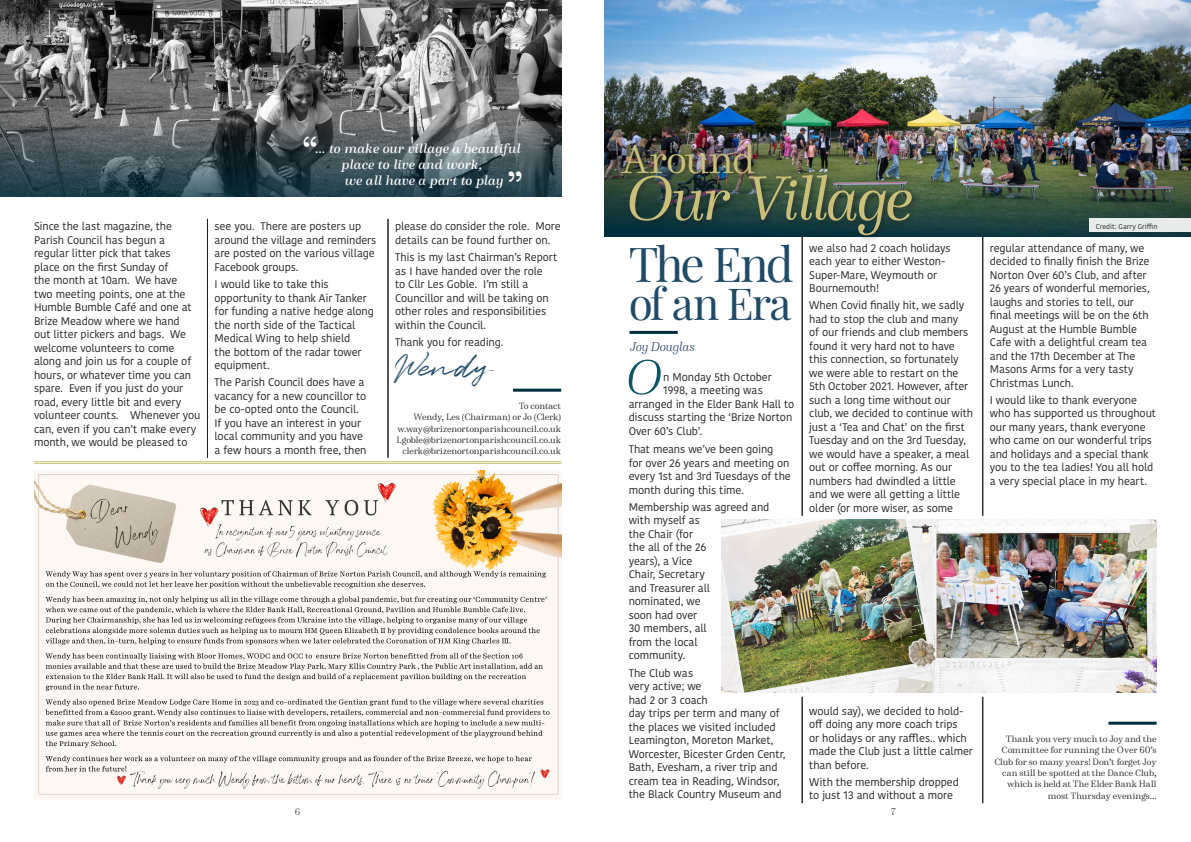
<style>
.page{position:relative;width:1191px;height:842px;background:#fff}
.page>*{position:absolute;margin:0;border:0;box-sizing:border-box;transform-origin:0 0}
.t1{font:italic 65.1px "Winslow";letter-spacing:-.055em;color:#c9bf78}
.Drop_Cap{font:italic 300 51.1px "Winslow";color:#0d546a}
.Columns{font:48px "Playfair Display";letter-spacing:-.065em;color:#214a67}
.Columns-2{font:44px "Playfair Display";letter-spacing:-.04em;color:#214a67}
.t2{font:41.9px "Winslow";letter-spacing:-.035em;color:#c9bf78}
.Body_text{font:34px "Quentin";letter-spacing:-.02em;color:#214a67}
.Body_text-2{font:700 31.2px "Winslow";color:#fff}
.Body_text-3{font:italic 600 14px/16px "Winslow";letter-spacing:-.005em;color:#fff}
.t3{font:italic 300 13.5px "Winslow";letter-spacing:-.03em;color:#233e64}
.Body_text-4{font:11px/13.5px "Kohinoor Devanagari";letter-spacing:-.01em;color:#231f20}
.Drop_Cap-2{font:11px "Kohinoor Devanagari";letter-spacing:-.01em;color:#231f20}
.t4{font:300 10px "Winslow";color:#231f20}
.Body_text-5{font:9.5px/11.4px "Winslow";color:#231f20;text-align:right}
.Body_text-6{font:7px "Kohinoor Devanagari";letter-spacing:.01em;color:#231f20}
</style>
<div class="page">
<hr style="left:513px;top:389px;width:48px;height:3px;background:#002e3e">
<hr style="left:1108px;top:722px;width:48px;height:3px;background:#002e3e">
<hr style="left:207px;top:219px;width:1px;height:239px;background:#231f20">
<hr style="left:388px;top:219px;width:1px;height:239px;background:#231f20">
<img style="left:0;top:0;width:561px;height:197px">
<hr style="left:802px;top:230px;width:1px;height:286px;background:#231f20">
<hr style="left:802px;top:697px;width:1px;height:106px;background:#231f20">
<hr style="left:982px;top:230px;width:1px;height:286px;background:#231f20">
<hr style="left:982px;top:697px;width:1px;height:106px;background:#231f20">
<hr style="left:34px;top:461px;width:527px;height:1px;background:#c9bf78">
<hr style="left:34px;top:463px;width:527px;height:1px;background:#c9bf78">
<img style="left:34px;top:471px;width:527px;height:328px">
<img style="left:721px;top:519px;width:435px;height:173px">
<img style="left:604px;top:0;width:587px;height:237px">
<hr style="left:629px;top:331px;width:48px;height:3px;background:#002e3e">
<div style="left:619px;top:141px;width:300px;height:102px;background:#231f20;opacity:.49"></div>
<div style="left:1089px;top:219px;width:102px;height:13px;background:#e7ebeb"></div>
<p class="Body_text-2" style="left:302px;top:123px;width:18px">“</p>
<p class="Body_text-3" style="left:341px;top:140px;width:180px;text-indent:-26px">... to make our village a beautiful place to live and work,<br>we all have a part to play</p>
<p class="Body_text-2" style="left:507px;top:158px;width:18px">”</p>
<p class="Body_text-4" style="left:34px;top:220px;width:168px">Since the last magazine, the<br>Parish Council has begun a regular litter pick that takes<br>place on the first Sunday of<br>the month at 10am. We have<br>two meeting points, one at the<br>Humble Bumble Café and one at<br>Brize Meadow where we hand<br>out litter pickers and bags. We welcome volunteers to come along and join us for a couple of hours, or whatever time you can spare. Even if you just do your road, every little bit and every volunteer counts. Whenever you can, even if you can’t make every month, we would be pleased to</p>
<p class="Body_text-4" style="left:214px;top:220px;width:163px">see you. There are posters up around the village and reminders are posted on the various village<br>Facebook groups.</p>
<p class="Body_text-4" style="left:214px;top:278px;width:161px">I would like to take this opportunity to thank Air Tanker for funding a native hedge along the north side of the Tactical<br>Medical Wing to help shield<br>the bottom of the radar tower equipment.</p>
<p class="Body_text-4" style="left:214px;top:376px;width:154px">The Parish Council does have a vacancy for a new councillor to be co-opted onto the Council.<br>If you have an interest in your local community and you have a few hours a month free, then</p>
<p class="Body_text-4" style="left:395px;top:220px;width:167px">please do consider the role. More details can be found further on.</p>
<p class="Body_text-4" style="left:395px;top:251px;width:164px">This is my last Chairman’s Report as I have handed over the role<br>to Cllr Les Goble. I’m still a<br>Councillor and will be taking on other roles and responsibilities within the Council.</p>
<p class="Body_text-4" style="left:395px;top:335px;width:110px">Thank you for reading.</p>
<p class="Body_text" style="left:395px;top:344px;width:99px">Wendy</p>
<p class="Body_text-5" style="left:413px;top:399px;width:150px">To contact<br>Wendy, Les (Chairman) or Jo (Clerk)</p>
<p class="Body_text-5" style="left:397px;top:422px;width:166px;text-align:left">w.way@brizenortonparishcouncil.co.uk l.goble@brizenortonparishcouncil.co.uk</p>
<p class="Body_text-5" style="left:402px;top:445px;width:160px">clerk@brizenortonparishcouncil.co.uk</p>
<p class="t2" style="left:620px;top:127px;width:137px">Around</p>
<p class="t1" style="left:625px;top:149px;width:291px">Our Village</p>
<p class="Columns" style="left:629px;top:227px;width:166px">The End</p>
<p class="Columns-2" style="left:629px;top:269px;width:164px">of an Era</p>
<p class="Drop_Cap" style="left:625px;top:340px;width:39px">O</p>
<p class="t3" style="left:630px;top:336px;width:66px">Joy Douglas</p>
<p class="Drop_Cap-2" style="left:663px;top:370px;width:110px">n Monday 5th October</p>
<p class="Drop_Cap-2" style="left:663px;top:384px;width:101px">1998, a meeting was</p>
<p class="Drop_Cap-2" style="left:629px;top:397px;width:167px">arranged in the Elder Bank Hall to</p>
<p class="Drop_Cap-2" style="left:629px;top:411px;width:165px">discuss starting the ‘Brize Norton</p>
<p class="Drop_Cap-2" style="left:629px;top:424px;width:75px">Over 60’s Club’.</p>
<p class="Body_text-4" style="left:629px;top:443px;width:164px">That means we’ve been going<br>for over 26 years and meeting on every 1st and 3rd Tuesdays of the month during this time.</p>
<p class="Body_text-4" style="left:629px;top:500px;width:142px">Membership was agreed and with myself as<br>the Chair (for<br>the all of the 26<br>years), a Vice<br>Chair, Secretary<br>and Treasurer all<br>nominated, we<br>soon had over<br>30 members, all<br>from the local<br>community.</p>
<p class="Body_text-4" style="left:629px;top:666px;width:158px">The Club was<br>very active; we<br>had 2 or 3 coach<br>day trips per term and many of the places we visited included<br>Leamington, Moreton Market,<br>Worcester, Bicester Grden Centr,<br>Bath, Evesham, a river trip and cream tea in Reading, Windsor, the Black Country Museum and</p>
<p class="Body_text-4" style="left:809px;top:241px;width:143px">we also had 2 coach holidays each year to either Weston-<br>Super-Mare, Weymouth or<br>Bournemouth!</p>
<p class="Body_text-4" style="left:809px;top:299px;width:165px">When Covid finally hit, we sadly had to stop the club and many<br>of our friends and club members found it very hard not to have this connection, so fortunately we were able to restart on the<br>5th October 2021. However, after such a long time without our club, we decided to continue with just a ‘Tea and Chat’ on the first<br>Tuesday and on the 3rd Tuesday, we would have a speaker, a meal out or coffee morning. As our numbers had dwindled a little and we were all getting a little older (or more wiser, as some</p>
<p class="Body_text-4" style="left:809px;top:704px;width:165px">would say), we decided to hold&shy;off doing any more coach trips<br>or holidays or any raffles.. which made the Club just a little calmer than before.</p>
<p class="Body_text-4" style="left:809px;top:775px;width:151px">With the membership dropped to just 13 and without a more</p>
<p class="t4" style="left:295px;top:804px;width:7px">6</p>
<p class="t4" style="left:890px;top:804px;width:7px">7</p>
<p class="Body_text-6" style="left:1095px;top:222px;width:63px">Credit: Garry Griffin</p>
<p class="Body_text-4" style="left:989px;top:241px;width:161px">regular attendance of many, we decided to finally finish the Brize<br>Norton Over 60’s Club, and after<br>26 years of wonderful memories, laughs and stories to tell, our final meetings will be on the 6th<br>August at the Humble Bumble<br>Cafe with a delightful cream tea and the 17th December at The<br>Masons Arms for a very tasty<br>Christmas Lunch.</p>
<p class="Body_text-4" style="left:989px;top:393px;width:168px">I would like to thank everyone who has supported us throughout our many years, thank everyone who came on our wonderful trips and holidays and a special thank you to the tea ladies! You all hold a very special place in my heart.</p>
<p class="Body_text-5" style="left:994px;top:732px;width:164px">Thank you very much to Joy and the Committee for running the Over 60’s Club for so many years! Don’t forget Joy can still be spotted at the Dance Club, which is held at The Elder Bank Hall most Thursday evenings...</p>
</div>
